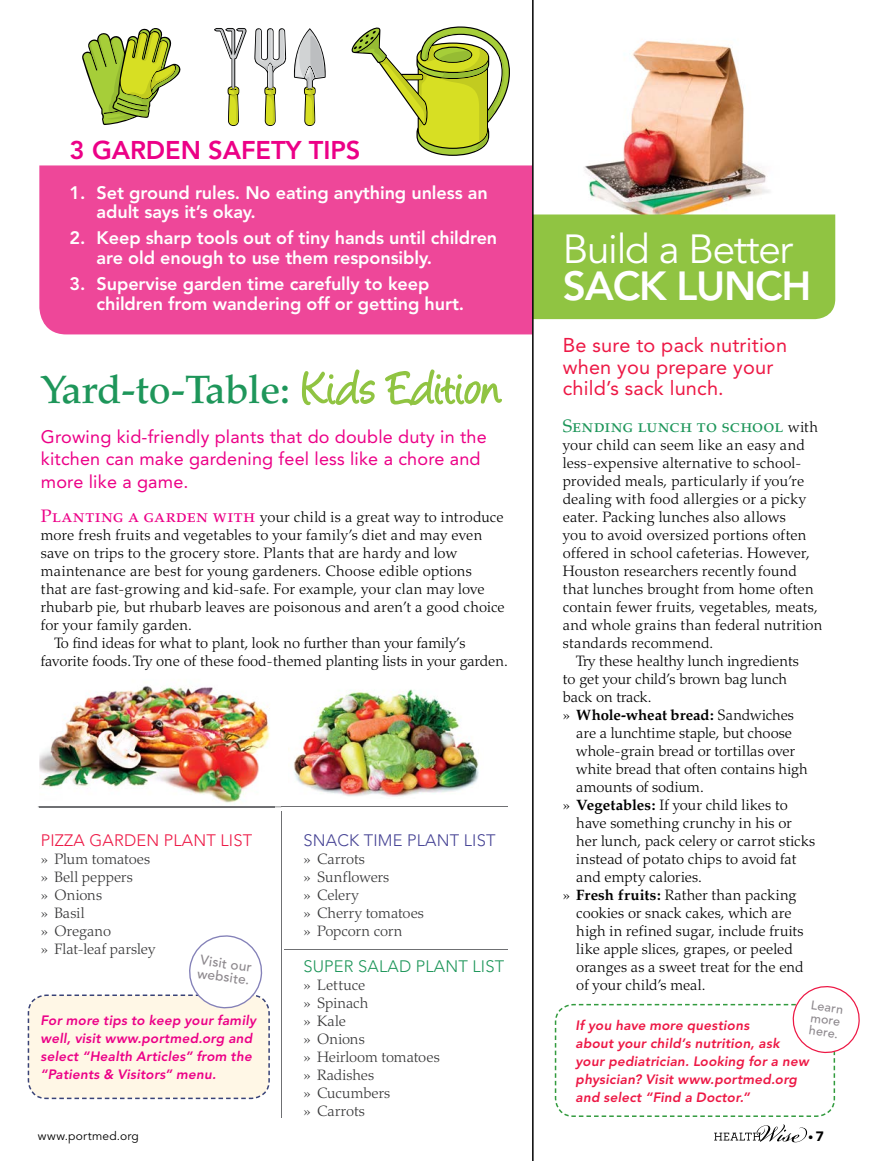
<style>
.page{position:relative;width:878px;height:1161px;background:#fff}
.page>*{position:absolute;margin:0;border:0;box-sizing:border-box;transform-origin:0 0}
.t1{font:40.35px "Avenir";letter-spacing:-.03em;color:#fff}
.t2{font:800 40.35px "Avenir";letter-spacing:-.03em;color:#fff}
.t3{font:500 39.45px "Palatino";letter-spacing:-.005em;color:#1e965a}
.t4{font:800 25.5px "Avenir";letter-spacing:-.005em;color:#ec0087}
.t5{font:19.95px/21.5px "Avenir";letter-spacing:.01em;color:#ed1845}
.t6{font:800 18px/19.5px "Avenir";letter-spacing:-.005em;color:#fff}
.t7{font:18px/22.5px "Avenir";letter-spacing:.01em;color:#ec0087}
.t8{font:18px "Palatino SC";letter-spacing:.005em;color:#1e965a}
.t9{font:300 16.5px "Avenir";letter-spacing:.01em;color:#ed1845}
.t10{font:300 16.5px "Avenir";letter-spacing:.01em;color:#1e965a}
.t11{font:300 16.5px "Avenir";letter-spacing:.01em;color:#474495}
.t12{font:300 15px "Palatino";letter-spacing:.01em;color:#000}
.t13{font:300 15px/18px "Palatino";color:#383839}
.t14{font:700 15px "Palatino";letter-spacing:-.01em;color:#000}
.t15{font:italic 800 13.5px/18px "Avenir";letter-spacing:.015em;color:#ed1845}
.t16{font:italic 800 13.5px/18px "Avenir";letter-spacing:.015em;color:#ec0087}
.t17{font:500 13.5px/13.5px "Avenir";color:#8d888d}
.t18{font:500 12.45px/12.5px "Avenir";color:#8d888d;text-align:justify}
.t19{font:12px "Avenir";letter-spacing:.02em;color:#000}
.t20{font:900 10.5px "Avenir";color:#000}
.s1{font-family:"Angelina";font-weight:400;font-size:54px;color:#90c442}
.s2{font-family:"Palatino SC";font-weight:400;font-size:18px;color:#ec0087}
.s3{font-family:"Palatino";font-weight:300;font-size:15px;color:#000}
.s4{font-weight:300}
.s5{font-weight:700}
.s6{font-size:13.5px}
</style>
<div class="page">
<img style="left:584px;top:41px;width:185px;height:173px">
<div style="left:533px;top:214px;width:302px;height:105px;background:#90c442"></div>
<div style="left:39px;top:165px;width:493px;height:169px;background:#ee4799"></div>
<img style="left:39px;top:686px;width:235px;height:121px">
<img style="left:288px;top:689px;width:191px;height:108px">
<svg style="left:554px;top:986px;width:306px;height:131px"></svg>
<svg style="left:27px;top:935px;width:243px;height:165px"></svg>
<hr style="left:281px;top:811px;width:1px;height:307px;background:#6f7073">
<hr style="left:281px;top:807px;width:227px;height:1px;background:#6f7073">
<hr style="left:285px;top:949px;width:223px;height:1px;background:#6f7073">
<svg style="left:302px;top:369px;width:73px;height:37px"></svg>
<svg style="left:385px;top:369px;width:117px;height:37px"></svg>
<svg style="left:82px;top:28px;width:99px;height:97px"></svg>
<svg style="left:214px;top:28px;width:33px;height:98px"></svg>
<svg style="left:254px;top:28px;width:32px;height:98px"></svg>
<svg style="left:294px;top:28px;width:32px;height:98px"></svg>
<svg style="left:351px;top:26px;width:159px;height:130px"></svg>
<hr style="left:532px;top:0;width:1px;height:1161px;background:#000">
<svg style="left:714px;top:1124px;width:93px;height:18px"></svg>
<h3 class="t4" style="left:70px;top:135px;width:292px">3 GARDEN SAFETY TIPS</h3>
<p class="t6" style="left:97px;top:183px;width:392px;text-indent:-27px">1. Set ground rules. No eating anything unless an adult says it’s okay.</p>
<p class="t6" style="left:97px;top:228px;width:402px;text-indent:-27px">2. Keep sharp tools out of tiny hands until children are old enough to use them responsibly.</p>
<p class="t6" style="left:97px;top:274px;width:369px;text-indent:-27px">3. Supervise garden time carefully to keep children from wandering off or getting hurt.</p>
<h2 class="t3" style="left:41px;top:366px;width:462px">Yard-to-Table: <span class="s1">Kids Edition</span></h2>
<p class="t7" style="left:41px;top:425px;width:447px">Growing kid-friendly plants that do double duty in the kitchen can make gardening feel less like a chore and more like a game.</p>
<p class="t12" style="left:41px;top:508px;width:464px"><span class="s2">Planting a garden with</span> your child is a great way to introduce</p>
<p class="t12" style="left:41px;top:526px;width:443px">more fresh fruits and vegetables to your family’s diet and may even</p>
<p class="t12" style="left:41px;top:544px;width:418px">save on trips to the grocery store. Plants that are hardy and low</p>
<p class="t12" style="left:41px;top:562px;width:432px">maintenance are best for young gardeners. Choose edible options</p>
<p class="t12" style="left:41px;top:580px;width:445px">that are fast-growing and kid-safe. For example, your clan may love</p>
<p class="t12" style="left:41px;top:598px;width:465px">rhubarb pie, but rhubarb leaves are poisonous and aren’t a good choice</p>
<p class="t12" style="left:41px;top:616px;width:153px">for your family garden.</p>
<p class="t12" style="left:54px;top:634px;width:412px">To find ideas for what to plant, look no further than your family’s</p>
<p class="t12" style="left:41px;top:652px;width:468px">favorite foods. Try one of these food-themed planting lists in your garden.</p>
<p class="t9" style="left:41px;top:831px;width:213px">PIZZA GARDEN PLANT LIST</p>
<p class="t13" style="left:41px;top:850px;width:116px">» Plum tomatoes » Bell peppers<br>» Onions<br>» Basil<br>» Oregano<br>» Flat-leaf parsley</p>
<p class="t17" style="left:200px;top:953px;width:54px;rotate:8deg">Visit our website.</p>
<p class="t16" style="left:40px;top:1011px;width:217px">For more tips to keep your family well, visit www.portmed.org and select “Health Articles” from the “Patients &amp; Visitors” menu.</p>
<p class="t11" style="left:303px;top:831px;width:193px">SNACK TIME PLANT LIST</p>
<p class="t13" style="left:303px;top:850px;width:122px">» Carrots<br>» Sunflowers<br>» Celery<br>» Cherry tomatoes » Popcorn corn</p>
<p class="t10" style="left:303px;top:957px;width:202px">SUPER SALAD PLANT LIST</p>
<p class="t13" style="left:303px;top:976px;width:138px">» Lettuce<br>» Spinach<br>» Kale<br>» Onions<br>» Heirloom tomatoes » Radishes<br>» Cucumbers<br>» Carrots</p>
<h1 class="t1" style="left:563px;top:226px;width:232px">Build a Better</h1>
<h1 class="t2" style="left:563px;top:262px;width:250px">SACK LUNCH</h1>
<h3 class="t5" style="left:563px;top:335px;width:226px">Be sure to pack nutrition when you prepare your child’s sack lunch.</h3>
<p class="t8" style="left:563px;top:415px;width:257px">Sending lunch to school <span class="s3">with</span></p>
<p class="t12" style="left:562px;top:436px;width:243px">your child can seem like an easy and</p>
<p class="t12" style="left:562px;top:454px;width:240px">less-expensive alternative to school-</p>
<p class="t12" style="left:562px;top:472px;width:243px">provided meals, particularly if you’re</p>
<p class="t12" style="left:562px;top:490px;width:245px">dealing with food allergies or a picky</p>
<p class="t12" style="left:562px;top:508px;width:224px">eater. Packing lunches also allows</p>
<p class="t12" style="left:562px;top:526px;width:245px">you to avoid oversized portions often</p>
<p class="t12" style="left:562px;top:544px;width:249px">offered in school cafeterias. However,</p>
<p class="t12" style="left:562px;top:562px;width:235px">Houston researchers recently found</p>
<p class="t12" style="left:562px;top:580px;width:252px">that lunches brought from home often</p>
<p class="t12" style="left:562px;top:598px;width:256px">contain fewer fruits, vegetables, meats,</p>
<p class="t12" style="left:562px;top:616px;width:261px">and whole grains than federal nutrition</p>
<p class="t12" style="left:562px;top:634px;width:152px">standards recommend.</p>
<p class="t12" style="left:576px;top:652px;width:224px">Try these healthy lunch ingredients</p>
<p class="t12" style="left:562px;top:670px;width:226px">to get your child’s brown bag lunch</p>
<p class="t12" style="left:562px;top:688px;width:90px">back on track.</p>
<p class="t14" style="left:562px;top:706px;width:233px"><span class="s4">»</span> Whole-wheat bread: <span class="s4">Sandwiches</span></p>
<p class="t12" style="left:576px;top:724px;width:217px">are a lunchtime staple, but choose</p>
<p class="t12" style="left:576px;top:742px;width:220px">whole-grain bread or tortillas over</p>
<p class="t12" style="left:576px;top:760px;width:233px">white bread that often contains high</p>
<p class="t12" style="left:576px;top:778px;width:129px">amounts of sodium.</p>
<p class="t12" style="left:562px;top:796px;width:226px">» <span class="s5">Vegetables:</span> If your child likes to</p>
<p class="t12" style="left:576px;top:814px;width:217px">have something crunchy in his or</p>
<p class="t12" style="left:576px;top:832px;width:240px">her lunch, pack celery or carrot sticks</p>
<p class="t12" style="left:576px;top:850px;width:221px">instead of potato chips to avoid fat</p>
<p class="t12" style="left:576px;top:868px;width:127px">and empty calories.</p>
<p class="t12" style="left:562px;top:886px;width:235px">» <span class="s5">Fresh fruits:</span> Rather than packing</p>
<p class="t12" style="left:576px;top:904px;width:217px">cookies or snack cakes, which are</p>
<p class="t12" style="left:576px;top:922px;width:229px">high in refined sugar, include fruits</p>
<p class="t12" style="left:576px;top:940px;width:218px">like apple slices, grapes, or peeled</p>
<p class="t12" style="left:576px;top:958px;width:228px">oranges as a sweet treat for the end</p>
<p class="t12" style="left:576px;top:976px;width:131px">of your child’s meal.</p>
<p class="t18" style="left:812px;top:999px;width:34px;rotate:8deg">Learn more here.</p>
<p class="t15" style="left:575px;top:1016px;width:235px">If you have more questions<br>about your child’s nutrition, ask your pediatrician. Looking for a new physician? Visit www.portmed.org and select “Find a Doctor.”</p>
<p class="t19" style="left:38px;top:1129px;width:102px">www.portmed.org</p>
<p class="t20" style="left:808px;top:1131px;width:17px">•<span class="s6">7</span></p>
</div>
